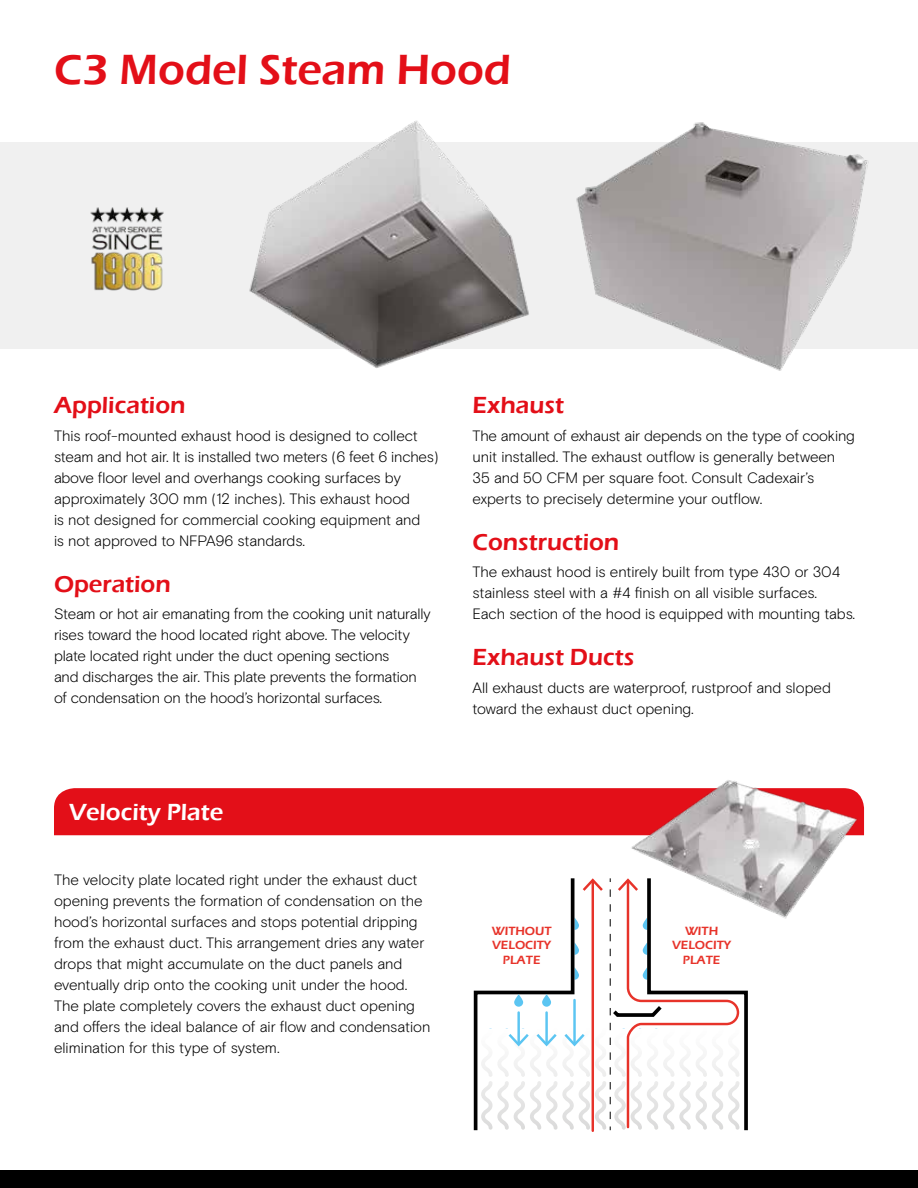
<style>
.page{position:relative;width:918px;height:1188px;background:#fff}
.page>*{position:absolute;margin:0;border:0;box-sizing:border-box;transform-origin:0 0}
.t1{font:600 43.5px "Eras ITC";color:#e30f18}
.t2{font:600 24px "Eras ITC";color:#e30f18}
.t3{font:600 24px "Eras ITC";color:#fff}
.t4{font:300 15px/21px "Basis Grotesque";letter-spacing:-.01em;color:#000}
.t5{font:600 12.3px/14.7px "Eras ITC";color:#e7332a;text-align:center}
</style>
<div class="page">
<hr style="left:917px;top:0;width:1px;height:101px;background:#000">
<div style="left:0;top:1171px;width:918px;height:17px;background:#000"></div>
<div style="left:0;top:142px;width:917px;height:207px;background:#f0f0f0"></div>
<img style="left:90px;top:207px;width:74px;height:84px">
<div style="left:54px;top:788px;width:568px;height:48px;background:#e30f18"></div>
<img style="left:249px;top:120px;width:280px;height:248px">
<img style="left:576px;top:122px;width:293px;height:249px">
<img style="left:622px;top:780px;width:243px;height:139px">
<svg style="left:473px;top:875px;width:277px;height:257px"></svg>
<svg style="left:514px;top:994px;width:9px;height:13px"></svg>
<h1 class="t1" style="left:54px;top:45px;width:459px">C3 Model Steam Hood</h1>
<h2 class="t2" style="left:54px;top:391px;width:133px">Application</h2>
<p class="t4" style="left:54px;top:425px;width:386px">This roof-mounted exhaust hood is designed to collect steam and hot air. It is installed two meters (6 feet 6 inches) above floor level and overhangs cooking surfaces by approximately 300 mm (12 inches). This exhaust hood<br>is not designed for commercial cooking equipment and<br>is not approved to NFPA96 standards.</p>
<h2 class="t2" style="left:54px;top:570px;width:118px">Operation</h2>
<p class="t4" style="left:54px;top:604px;width:378px">Steam or hot air emanating from the cooking unit naturally rises toward the hood located right above. The velocity plate located right under the duct opening sections<br>and discharges the air. This plate prevents the formation of condensation on the hood’s horizontal surfaces.</p>
<h2 class="t3" style="left:69px;top:798px;width:156px">Velocity Plate</h2>
<p class="t4" style="left:54px;top:869px;width:378px">The velocity plate located right under the exhaust duct opening prevents the formation of condensation on the hood’s horizontal surfaces and stops potential dripping from the exhaust duct. This arrangement dries any water drops that might accumulate on the duct panels and eventually drip onto the cooking unit under the hood.<br>The plate completely covers the exhaust duct opening and offers the ideal balance of air flow and condensation elimination for this type of system.</p>
<h2 class="t2" style="left:472px;top:391px;width:93px">Exhaust</h2>
<p class="t4" style="left:472px;top:425px;width:384px">The amount of exhaust air depends on the type of cooking unit installed. The exhaust outflow is generally between 35 and 50 CFM per square foot. Consult Cadexair’s experts to precisely determine your outflow.</p>
<h2 class="t2" style="left:472px;top:528px;width:148px">Construction</h2>
<p class="t4" style="left:472px;top:562px;width:384px">The exhaust hood is entirely built from type 430 or 304 stainless steel with a #4 finish on all visible surfaces.<br>Each section of the hood is equipped with mounting tabs.</p>
<h2 class="t2" style="left:472px;top:644px;width:163px">Exhaust Ducts</h2>
<p class="t4" style="left:472px;top:677px;width:360px">All exhaust ducts are waterproof, rustproof and sloped toward the exhaust duct opening.</p>
<p class="t5" style="left:479px;top:648px;width:86px">SANS PLAQUE</p>
<p class="t5" style="left:492px;top:923px;width:61px">WITHOUT<br>VELOCITY<br>PLATE</p>
<p class="t5" style="left:672px;top:923px;width:61px">WITH<br>VELOCITY<br>PLATE</p>
</div>
